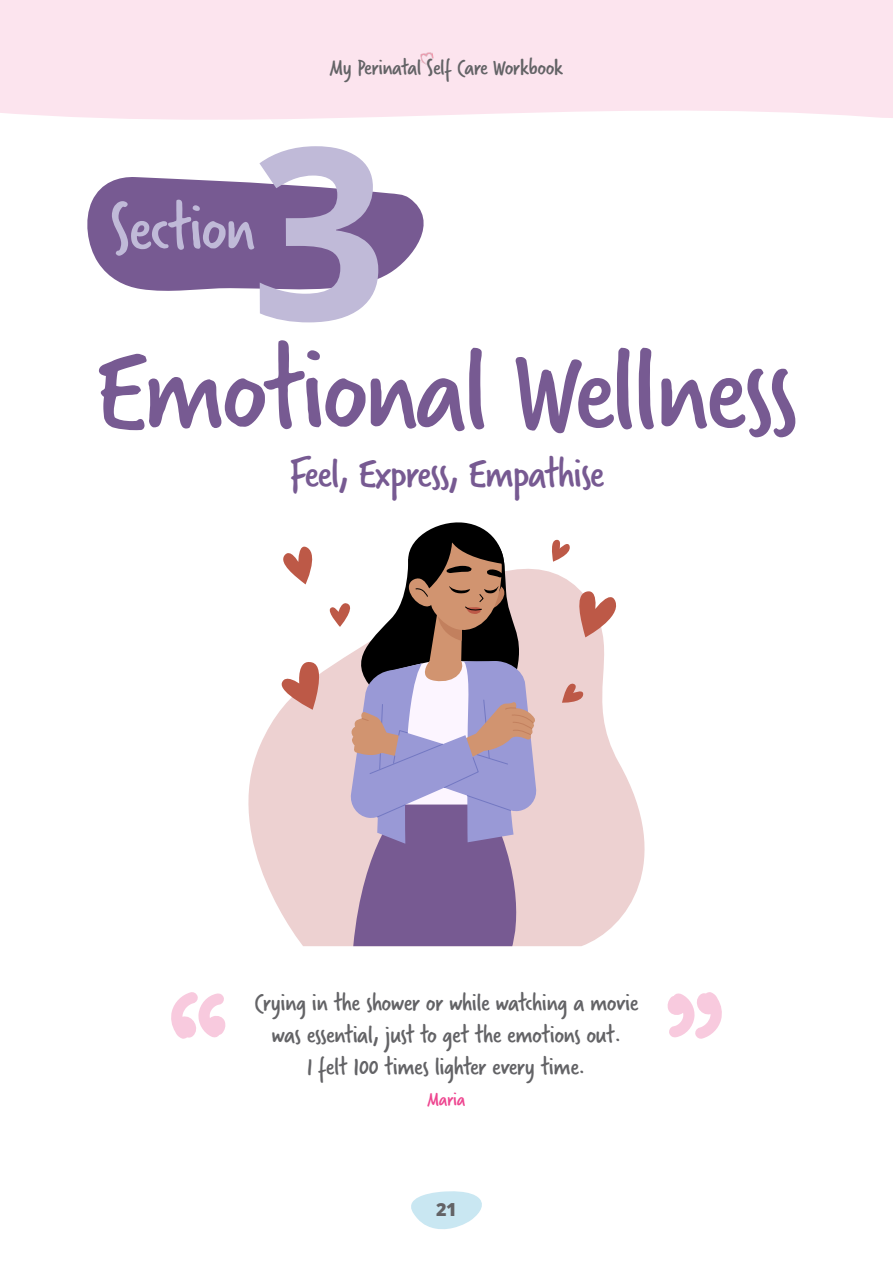
<style>
.page{position:relative;width:893px;height:1263px;background:#fff}
.page>*{position:absolute;margin:0;border:0;box-sizing:border-box;transform-origin:0 0}
.Title_60_pt{font:700 240px "Open Sans";color:#c0bad8}
.Title_80_pt{font:127.5px "Verveine";letter-spacing:-.03em;color:#775a92}
.Title_60_pt-2{font:72px "Verveine";letter-spacing:-.03em;color:#c0bad8}
.Title_80_pt-2{font:45px "Verveine";letter-spacing:-.03em;color:#775a92}
.Heading_40_pt___Center{font:27px "Verveine";letter-spacing:-.02em;color:#636366}
.t1{font:24px "Verveine";letter-spacing:-.02em;color:#636366}
.Heading_40_pt___Center-2{font:21px "Verveine";letter-spacing:-.02em;color:#ee4690}
.t2{font:800 18px "Open Sans";color:#636366}
</style>
<div class="page">
<div style="left:0;top:0;width:893px;height:120px;background:#fce4ee"></div>
<svg style="left:171px;top:992px;width:55px;height:47px"></svg>
<svg style="left:667px;top:992px;width:55px;height:47px"></svg>
<svg style="left:411px;top:1191px;width:71px;height:38px"></svg>
<img style="left:420px;top:52px;width:15px;height:14px">
<svg style="left:87px;top:177px;width:337px;height:114px;background:#8b73a2"></svg>
<svg style="left:248px;top:569px;width:397px;height:377px;fill:#edd1d1"></svg>
<svg style="left:574px;top:588px;width:47px;height:49px"></svg>
<svg style="left:562px;top:682px;width:22px;height:21px"></svg>
<svg style="left:552px;top:539px;width:18px;height:23px"></svg>
<svg style="left:279px;top:522px;width:259px;height:424px"></svg>
<p class="t1" style="left:330px;top:50px;width:235px">My Perinatal Self Care Workbook</p>
<p class="Title_60_pt" style="left:251px;top:64px;width:140px">3</p>
<p class="Title_80_pt" style="left:95px;top:302px;width:705px">Emotional Wellness</p>
<p class="Title_80_pt-2" style="left:289px;top:442px;width:317px">Feel, Express, Empathise</p>
<p class="Title_60_pt-2" style="left:109px;top:178px;width:148px">Section</p>
<p class="Heading_40_pt___Center" style="left:255px;top:984px;width:385px">Crying in the shower or while watching a movie</p>
<p class="Heading_40_pt___Center" style="left:271px;top:1016px;width:352px">was essential, just to get the emotions out.</p>
<p class="Heading_40_pt___Center" style="left:307px;top:1047px;width:280px">I felt 100 times lighter every time.</p>
<p class="Heading_40_pt___Center-2" style="left:427px;top:1084px;width:39px">Maria</p>
<p class="t2" style="left:436px;top:1195px;width:22px">21</p>
</div>
